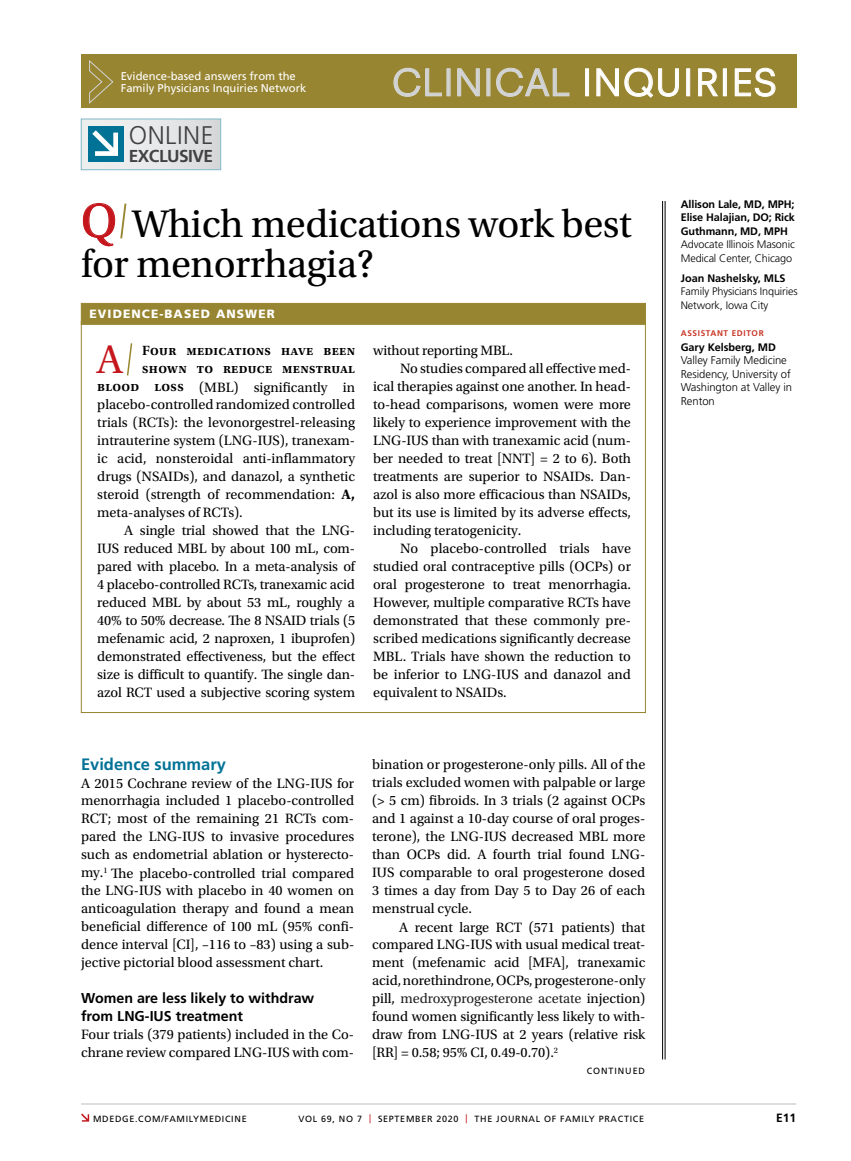
<style>
.page{position:relative;width:851px;height:1161px;background:#fff}
.page>*{position:absolute;margin:0;border:0;box-sizing:border-box;transform-origin:0 0}
.t1{font:42px "Utopia Std";color:#c4161c}
.t2{font:40.5px/40.5px "Utopia Std";letter-spacing:-.01em;color:#000}
.t3{font:36px "Neuzeit SLT Std";letter-spacing:.025em;color:#fff}
.t4{font:300 25.5px "Frutiger LT Std";letter-spacing:.02em;color:#414042}
.t5{font:700 17.25px "Frutiger LT Std";letter-spacing:-.03em;color:#414042}
.t6{font:700 16.5px "Frutiger LT Std";color:#007296}
.t7{font:14.25px/18px "Utopia Std";color:#000;text-align:justify}
.t8{font:700 14.25px/18px "Frutiger LT Std";color:#000}
.t9{font:600 14.1px/18px "Utopia Std";letter-spacing:.02em;color:#000}
.t10{font:900 12px "Frutiger LT Std";letter-spacing:.09em;color:#fff}
.t11{font:700 12px "Frutiger LT Std";color:#000}
.t12{font:300 11.25px/13.5px "Frutiger LT Std";letter-spacing:-.005em;color:#000}
.t13{font:11.25px/12.1px "Frutiger LT Std";color:#fff}
.t14{font:700 10.8px/13.5px "Frutiger LT Std";letter-spacing:-.01em;color:#000;text-align:justify}
.t15{font:300 10.8px/13.5px "Frutiger LT Std";letter-spacing:-.01em;color:#000}
.t16{font:9px "Frutiger LT Std";letter-spacing:.075em;color:#000}
.t17{font:9px "Frutiger LT Std";letter-spacing:.1em;color:#000}
.t18{font:700 8.25px "Frutiger LT Std";letter-spacing:.075em;color:#c93627}
.s1{color:#d1d3d4}
.s2{font-size:49.5px;color:#c4161c}
.s3{font-weight:600;font-size:14.1px}
.s4{font-weight:700}
.s5{color:#222}
.s6{color:#c4161c}
</style>
<div class="page">
<hr style="left:664px;top:201px;width:1px;height:858px;background:#000">
<hr style="left:662px;top:201px;width:1px;height:858px;background:#000">
<hr style="left:81px;top:1104px;width:715px;height:1px;background:#bcbec0">
<div style="left:81px;top:54px;width:715px;height:54px;background:#988531"></div>
<svg style="left:89px;top:60px;width:25px;height:44px"></svg>
<svg style="left:81px;top:1114px;width:8px;height:8px"></svg>
<svg style="left:393px;top:68px;width:49px;height:29px"></svg>
<svg style="left:457px;top:68px;width:22px;height:28px"></svg>
<svg style="left:496px;top:68px;width:73px;height:29px"></svg>
<div style="left:585px;top:69px;width:3px;height:27px;border:1px solid #fff"></div>
<svg style="left:596px;top:68px;width:82px;height:30px"></svg>
<div style="left:686px;top:69px;width:3px;height:27px;border:1px solid #fff"></div>
<svg style="left:698px;top:68px;width:20px;height:28px"></svg>
<div style="left:723px;top:69px;width:3px;height:27px;border:1px solid #fff"></div>
<svg style="left:735px;top:68px;width:40px;height:29px"></svg>
<div style="left:81px;top:303px;width:564px;height:22px;background:#988531;border:1px solid #988531"></div>
<svg style="left:126px;top:343px;width:7px;height:33px"></svg>
<svg style="left:83px;top:203px;width:44px;height:43px"></svg>
<div style="left:81px;top:119px;width:140px;height:51px;background:linear-gradient(to right,#f2f3f3,#dadbdc)"></div>
<div style="left:88px;top:126px;width:36px;height:36px;background:#007296"></div>
<svg style="left:92px;top:130px;width:26px;height:26px"></svg>
<p class="t13" style="left:121px;top:70px;width:187px">Evidence-based answers from the<br>Family Physicians Inquiries Network</p>
<h3 class="t4" style="left:129px;top:120px;width:86px">ONLINE</h3>
<p class="t5" style="left:129px;top:145px;width:86px">EXCLUSIVE</p>
<h3 class="t3" style="left:392px;top:61px;width:387px"><span class="s1">CLINICAL</span> INQUIRIES</h3>
<h2 class="t2" style="left:81px;top:204px;width:552px"><span class="s2">Q</span> Which medications work best for menorrhagia?</h2>
<p class="t10" style="left:89px;top:307px;width:187px">EVIDENCE-BASED ANSWER</p>
<h1 class="t1" style="left:97px;top:337px;width:28px">A</h1>
<p class="t9" style="left:142px;top:342px;width:214px">Four medications have been shown to reduce menstrual</p>
<p class="t7" style="left:97px;top:378px;width:259px"><span class="s3">blood loss</span> (MBL) significantly in placebo-controlled randomized controlled trials (RCTs): the levonorgestrel-releasing intrauterine system (LNG-IUS), tranexam&shy;ic acid, nonsteroidal anti-inflammatory drugs (NSAIDs), and danazol, a synthetic steroid (strength of recommendation: <span class="s4">A, </span>meta-analyses of RCTs).</p>
<p class="t7" style="left:97px;top:522px;width:259px;text-indent:27px">A single trial showed that the LNG-IUS reduced MBL by about 100 mL, com&shy;pared with placebo. In a meta-analysis of 4 placebo-controlled RCTs, tranexamic acid reduced MBL by about 53 mL, roughly a 40% to 50% decrease. The 8 NSAID trials (5 mefenamic acid, 2 naproxen, 1 ibuprofen) demonstrated effectiveness, but the effect size is difficult to quantify. The single dan&shy;azol RCT used a subjective scoring system</p>
<p class="t7" style="left:373px;top:342px;width:142px">without reporting MBL.</p>
<p class="t7" style="left:400px;top:360px;width:232px">No studies compared all effective med-</p>
<p class="t7" style="left:373px;top:378px;width:259px">ical therapies against one another. In head-</p>
<p class="t7" style="left:373px;top:396px;width:259px">to-head comparisons, women were more</p>
<p class="t7" style="left:373px;top:414px;width:259px">likely to experience improvement with the</p>
<p class="t7" style="left:373px;top:432px;width:259px">LNG-IUS than with tranexamic acid (num-</p>
<p class="t7" style="left:373px;top:450px;width:259px">ber needed to treat [NNT] = 2 to 6). Both</p>
<p class="t7" style="left:373px;top:468px;width:259px">treatments are superior to NSAIDs. Dan-</p>
<p class="t7" style="left:373px;top:486px;width:259px">azol is also more efficacious than NSAIDs,</p>
<p class="t7" style="left:373px;top:504px;width:259px">but its use is limited by its adverse effects,</p>
<p class="t7" style="left:373px;top:522px;width:150px">including teratogenicity.</p>
<p class="t7" style="left:400px;top:540px;width:232px">No placebo-controlled trials have</p>
<p class="t7" style="left:373px;top:558px;width:259px">studied oral contraceptive pills (OCPs) or</p>
<p class="t7" style="left:373px;top:576px;width:259px">oral progesterone to treat menorrhagia.</p>
<p class="t7" style="left:373px;top:594px;width:259px">However, multiple comparative RCTs have</p>
<p class="t7" style="left:373px;top:612px;width:259px">demonstrated that these commonly pre-</p>
<p class="t7" style="left:373px;top:630px;width:259px">scribed medications significantly decrease</p>
<p class="t7" style="left:373px;top:648px;width:259px">MBL. Trials have shown the reduction to</p>
<p class="t7" style="left:373px;top:666px;width:259px">be inferior to LNG-IUS and danazol and</p>
<p class="t7" style="left:373px;top:684px;width:135px">equivalent to NSAIDs.</p>
<p class="t6" style="left:81px;top:754px;width:146px">Evidence summary</p>
<p class="t7" style="left:81px;top:774px;width:275px">A 2015 Cochrane review of the LNG-IUS for menorrhagia included 1 placebo-controlled RCT; most of the remaining 21 RCTs com&shy;pared the LNG-IUS to invasive procedures such as endometrial ablation or hysterecto&shy;my.<sup>1</sup> The placebo-controlled trial compared the LNG-IUS with placebo in 40 women on anticoagulation therapy and found a mean beneficial difference of 100 mL (95% confi&shy;dence interval [CI], –116 to –83) using a sub&shy;jective pictorial blood assessment chart.</p>
<p class="t8" style="left:81px;top:990px;width:235px">Women are less likely to withdraw from LNG-IUS treatment</p>
<p class="t7" style="left:81px;top:1026px;width:275px">Four trials (379 patients) included in the Co&shy;chrane review compared LNG-IUS with com-</p>
<p class="t7" style="left:372px;top:756px;width:275px">bination or progesterone-only pills. All of the trials excluded women with palpable or large (&gt; 5 cm) fibroids. In 3 trials (2 against OCPs and 1 against a 10-day course of oral proges&shy;terone), the LNG-IUS decreased MBL more than OCPs did. A fourth trial found LNG-IUS comparable to oral progesterone dosed 3 times a day from Day 5 to Day 26 of each menstrual cycle.</p>
<p class="t7" style="left:372px;top:918px;width:275px;text-indent:27px">A recent large RCT (571 patients) that compared LNG-IUS with usual medical treat&shy;ment (mefenamic acid [MFA], tranexamic acid, norethindrone, OCPs, progesterone-only pill, <span class="s5">medroxyprogesterone acetate</span> injection) found women significantly less likely to with&shy;draw from LNG-IUS at 2 years (relative risk [RR] = 0.58; 95% CI, 0.49-0.70).<sup>2</sup></p>
<p class="t17" style="left:587px;top:1065px;width:60px">CONTINUED</p>
<p class="t14" style="left:680px;top:197px;width:116px">Allison Lale, MD, MPH; Elise Halajian, DO; Rick Guthmann, MD, MPH</p>
<p class="t15" style="left:680px;top:238px;width:116px">Advocate Illinois Masonic<br>Medical Center, Chicago</p>
<p class="t14" style="left:680px;top:271px;width:106px">Joan Nashelsky, MLS</p>
<p class="t15" style="left:680px;top:285px;width:118px">Family Physicians Inquiries<br>Network, Iowa City</p>
<p class="t18" style="left:680px;top:328px;width:84px">ASSISTANT EDITOR</p>
<p class="t14" style="left:680px;top:340px;width:97px">Gary Kelsberg, MD</p>
<p class="t12" style="left:680px;top:354px;width:113px">Valley Family Medicine<br>Residency, University of<br>Washington at Valley in<br>Renton</p>
<p class="t16" style="left:93px;top:1113px;width:155px">MDEDGE.COM/FAMILYMEDICINE</p>
<p class="t16" style="left:298px;top:1113px;width:347px">VOL 69, NO 7 <span class="s6">|</span> SEPTEMBER 2020 <span class="s6">|</span> THE JOURNAL OF FAMILY PRACTICE</p>
<p class="t11" style="left:776px;top:1111px;width:22px">E11</p>
</div>
